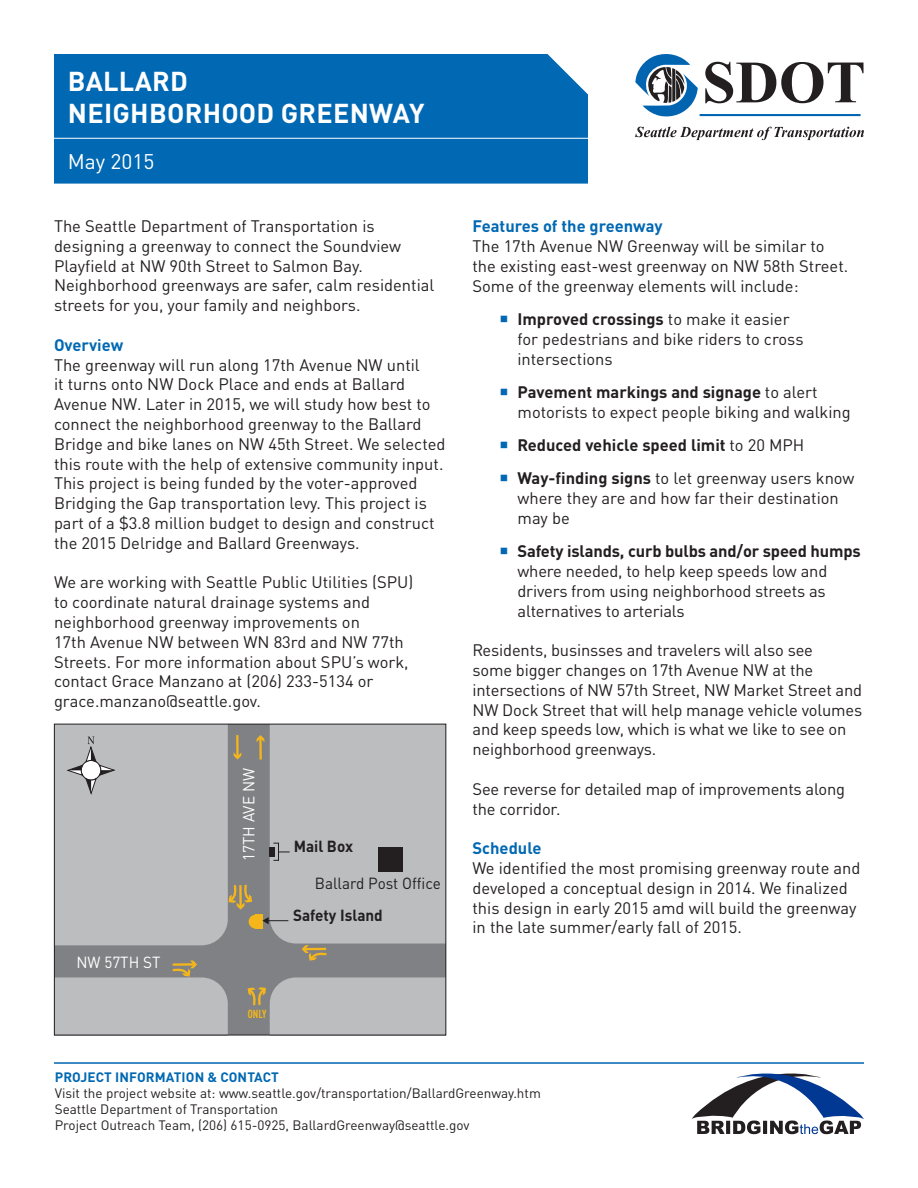
<style>
.page{position:relative;width:918px;height:1188px;background:#fff}
.page>*{position:absolute;margin:0;border:0;box-sizing:border-box;transform-origin:0 0}
.t1{font:700 27px/32.4px "DIN Pro";letter-spacing:.01em;color:#fff}
.t2{font:21px "DIN Pro";color:#fff}
.t3{font:16.5px/19.8px "DIN Pro";color:#231f20}
.t4{font:700 16.5px "DIN Pro";color:#0168b3}
.t5{font:700 16.5px "DIN Pro";color:#231f20}
.t6{font:700 15.9px "DIN Pro";color:#231f20;scale:.96 1}
.t7{font:15.9px "DIN Pro";color:#231f20;scale:.96 1}
.t8{font:15.9px "DIN Pro";color:#fff;scale:.96 1}
.t9{font:13.5px "DIN Pro";color:#231f20}
.t10{font:700 13.5px "DIN Pro";letter-spacing:.01em;color:#0168b3}
.t11{font:700 condensed 11.55px "DIN Pro";color:#f4b61a;scale:.96 1}
.s1{color:#0168b3}
.s2{font-weight:700}
.s3{font-weight:400}
</style>
<div class="page">
<svg style="left:56px;top:726px;width:388px;height:307px;background:#aeafb0"></svg>
<div style="left:54px;top:724px;width:392px;height:311px;border:1px solid #231f20"></div>
<div style="left:54px;top:54px;width:534px;height:130px;background:#0168b3"></div>
<svg style="left:635px;top:54px;width:63px;height:63px"></svg>
<svg style="left:705px;top:62px;width:159px;height:41px"></svg>
<hr style="left:700px;top:114px;width:161px;height:2px;background:#0164b1">
<svg style="left:635px;top:127px;width:229px;height:13px"></svg>
<hr style="left:52px;top:138px;width:544px;height:1px;background:#fff">
<svg style="left:692px;top:1074px;width:172px;height:60px"></svg>
<hr style="left:54px;top:1062px;width:810px;height:2px;background:#0065b0">
<p class="t1" style="left:68px;top:61px;width:358px">BALLARD<br>NEIGHBORHOOD GREENWAY</p>
<p class="t2" style="left:68px;top:145px;width:88px">May 2015</p>
<p class="t3" style="left:54px;top:214px;width:382px">The Seattle Department of Transportation is designing a greenway to connect the Soundview Playfield at NW 90th Street to Salmon Bay.<br>Neighborhood greenways are safer, calm residential streets for you, your family and neighbors.</p>
<p class="t4" style="left:54px;top:331px;width:71px">Overview</p>
<p class="t3" style="left:54px;top:353px;width:393px">The greenway will run along 17th Avenue NW until<br>it turns onto NW Dock Place and ends at Ballard Avenue NW. Later in 2015, we will study how best to connect the neighborhood greenway to the Ballard Bridge and bike lanes on NW 45th Street. We selected this route with the help of extensive community input.<br>This project is being funded by the voter-approved Bridging the Gap transportation levy. This project is part of a $3.8 million budget to design and construct the 2015 Delridge and Ballard Greenways.</p>
<p class="t3" style="left:54px;top:571px;width:361px">We are working with Seattle Public Utilities (SPU) to coordinate natural drainage systems and neighborhood greenway improvements on</p>
<p class="t3" style="left:54px;top:630px;width:356px">17th Avenue NW between WN 83rd and NW 77th<br>Streets. For more information about SPU’s work, contact Grace Manzano at (206) 233-5134 or</p>
<p class="t3" style="left:54px;top:690px;width:208px">grace.manzano@seattle.gov.</p>
<p class="t8" style="left:76px;top:950px;width:89px">NW 57TH ST</p>
<p class="t8" style="left:236px;top:861px;width:98px;rotate:-90deg">17TH AVE NW</p>
<p class="t6" style="left:294px;top:833px;width:63px">Mail Box</p>
<p class="t7" style="left:315px;top:871px;width:133px">Ballard Post Office</p>
<p class="t6" style="left:293px;top:902px;width:95px">Safety Island</p>
<p class="t11" style="left:248px;top:1005px;width:21px">ONLY</p>
<p class="t4" style="left:472px;top:213px;width:192px">Features of the greenway</p>
<p class="t3" style="left:472px;top:235px;width:377px">The 17th Avenue NW Greenway will be similar to the existing east-west greenway on NW 58th Street.<br>Some of the greenway elements will include:</p>
<p class="t3" style="left:518px;top:308px;width:288px;text-indent:-18px"><span class="s1">○</span> <span class="s2">Improved crossings</span> to make it easier for pedestrians and bike riders to cross intersections</p>
<p class="t3" style="left:518px;top:380px;width:335px;text-indent:-18px"><span class="s1">○</span> <span class="s2">Pavement markings and signage</span> to alert motorists to expect people biking and walking</p>
<p class="t5" style="left:500px;top:431px;width:306px"><span class="s1">○</span> Reduced vehicle speed limit <span class="s3">to 20 MPH</span></p>
<p class="t3" style="left:518px;top:467px;width:339px;text-indent:-18px"><span class="s1">○</span> <span class="s2">Way-finding signs</span> to let greenway users know where they are and how far their destination may be</p>
<p class="t3" style="left:518px;top:540px;width:345px;text-indent:-18px"><span class="s1">○</span> <span class="s2">Safety islands, curb bulbs and/or speed humps </span>where needed, to help keep speeds low and drivers from using neighborhood streets as alternatives to arterials</p>
<p class="t3" style="left:472px;top:639px;width:391px">Residents, businsses and travelers will also see<br>some bigger changes on 17th Avenue NW at the intersections of NW 57th Street, NW Market Street and NW Dock Street that will help manage vehicle volumes and keep speeds low, which is what we like to see on neighborhood greenways.</p>
<p class="t3" style="left:472px;top:777px;width:374px">See reverse for detailed map of improvements along the corridor.</p>
<p class="t4" style="left:472px;top:835px;width:71px">Schedule</p>
<p class="t3" style="left:472px;top:857px;width:390px">We identified the most promising greenway route and developed a conceptual design in 2014. We finalized this design in early 2015 amd will build the greenway in the late summer/early fall of 2015.</p>
<p class="t10" style="left:55px;top:1066px;width:226px">PROJECT INFORMATION &amp; CONTACT</p>
<p class="t9" style="left:55px;top:1083px;width:488px">Visit the project website at: www.seattle.gov/transportation/BallardGreenway.htm</p>
<p class="t9" style="left:55px;top:1099px;width:225px">Seattle Department of Transportation</p>
<p class="t9" style="left:55px;top:1115px;width:416px">Project Outreach Team, (206) 615-0925, BallardGreenway@seattle.gov</p>
</div>
